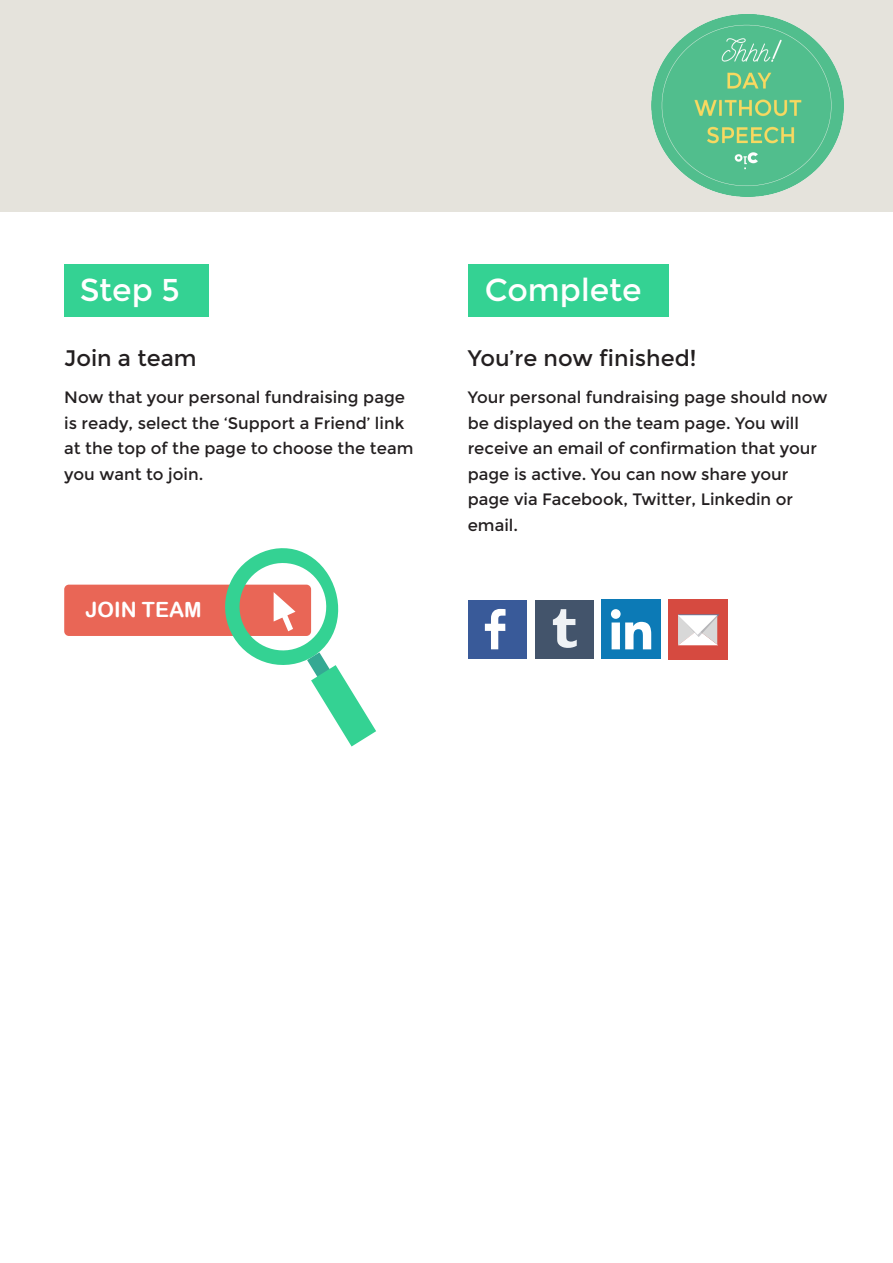
<style>
.page{position:relative;width:893px;height:1263px;background:#fff}
.page>*{position:absolute;margin:0;border:0;box-sizing:border-box;transform-origin:0 0}
.t1{font:31.5px "Montserrat";color:#fff}
.t2{font:22.5px "Montserrat";color:#231f20}
.t3{font:21px "Arial Rounded MT Bold";color:#fff}
.t4{font:16.5px/25.5px "Montserrat";color:#231f20}
</style>
<div class="page">
<div style="left:64px;top:265px;width:145px;height:52px;background:#34d293"></div>
<div style="left:0;top:0;width:893px;height:212px;background:#e5e3dc"></div>
<img style="left:652px;top:15px;width:191px;height:181px">
<div style="left:64px;top:585px;width:247px;height:51px;background:#e96656;border-radius:5px"></div>
<svg style="left:217px;top:548px;width:159px;height:198px"></svg>
<div style="left:468px;top:265px;width:200px;height:52px;background:#34d293"></div>
<div style="left:468px;top:600px;width:59px;height:59px;background:#395a99"></div>
<svg style="left:485px;top:609px;width:21px;height:40px"></svg>
<div style="left:535px;top:600px;width:59px;height:59px;background:#43546b"></div>
<svg style="left:553px;top:609px;width:24px;height:39px"></svg>
<div style="left:601px;top:600px;width:60px;height:59px;background:#0c7ab6"></div>
<svg style="left:611px;top:609px;width:40px;height:40px"></svg>
<div style="left:668px;top:600px;width:60px;height:60px;background:#d64a40"></div>
<svg style="left:678px;top:614px;width:41px;height:31px"></svg>
<p class="t1" style="left:80px;top:272px;width:102px">Step 5</p>
<p class="t1" style="left:485px;top:272px;width:158px">Complete</p>
<p class="t2" style="left:64px;top:345px;width:134px">Join a team</p>
<p class="t2" style="left:468px;top:345px;width:230px">You’re now finished!</p>
<p class="t4" style="left:64px;top:385px;width:351px">Now that your personal fundraising page is ready, select the ‘Support a Friend’ link at the top of the page to choose the team you want to join.</p>
<p class="t4" style="left:468px;top:385px;width:361px">Your personal fundraising page should now be displayed on the team page. You will receive an email of confirmation that your page is active. You can now share your page via Facebook, Twitter, Linkedin or email.</p>
<p class="t3" style="left:86px;top:597px;width:118px">JOIN TEAM</p>
</div>
